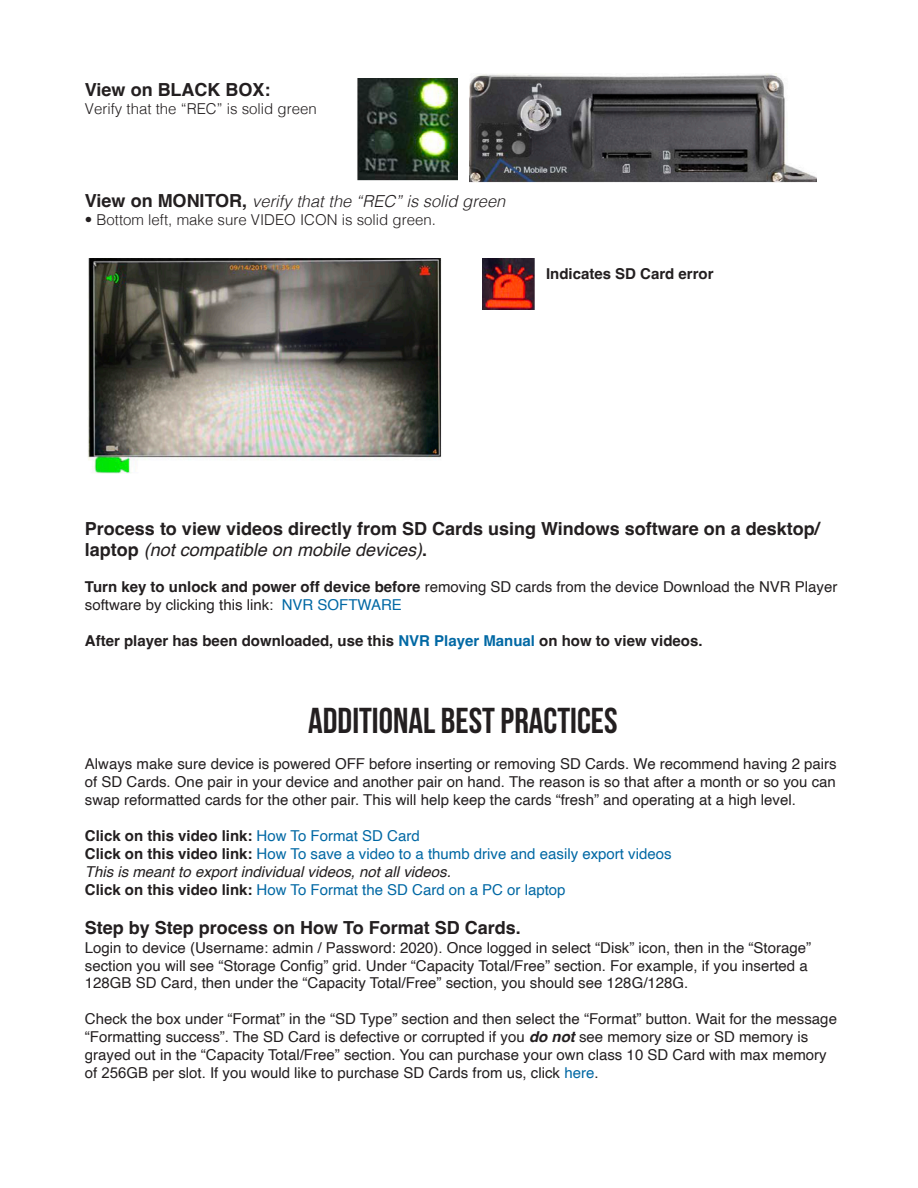
<style>
.page{position:relative;width:918px;height:1188px;background:#fff}
.page>*{position:absolute;margin:0;border:0;box-sizing:border-box;transform-origin:0 0}
.t1{font:700 36px "Bebas Neue";color:#231f20}
.t2{font:700 18px/21.6px "Helvetica";color:#231f20}
.t3{font:italic 300 16.5px "Helvetica";color:#231f20}
.t4{font:15px/18px "Helvetica";color:#231f20}
.t5{font:15px/18px "Helvetica";color:#0068a4}
.t6{font:700 15px "Helvetica";color:#231f20}
.t7{font:300 15px "Helvetica";color:#231f20}
.s1{font-weight:700;font-style:normal;font-size:18px}
.s2{font-weight:400;font-style:italic}
.s3{font-weight:700}
.s4{color:#0068a4}
.s5{font-weight:700;color:#231f20}
.s6{font-style:italic;color:#231f20}
.s7{font-weight:700;font-style:italic}
.s8{font-family:"Arial"}
</style>
<div class="page">
<img style="left:470px;top:73px;width:346px;height:110px">
<img style="left:357px;top:78px;width:100px;height:102px">
<img style="left:88px;top:259px;width:354px;height:215px">
<img style="left:482px;top:259px;width:52px;height:51px">
<p class="t2" style="left:85px;top:80px;width:187px">View on BLACK BOX:</p>
<p class="t7" style="left:85px;top:95px;width:233px">Verify that the “REC” is solid green</p>
<p class="t3" style="left:85px;top:187px;width:422px"><span class="s1">View on MONITOR,</span> verify that the “REC” is solid green</p>
<p class="t7" style="left:85px;top:207px;width:352px">• Bottom left, make sure VIDEO ICON is solid green.</p>
<p class="t6" style="left:546px;top:265px;width:169px">Indicates SD Card error</p>
<p class="t2" style="left:85px;top:520px;width:737px">Process to view videos directly from SD Cards using Windows software on a desktop/ laptop <span class="s2">(not compatible on mobile devices)</span>.</p>
<p class="t4" style="left:85px;top:579px;width:754px"><span class="s3">Turn key to unlock and power off device before</span> removing SD cards from the device Download the NVR Player software by clicking this link: <span class="s4">NVR SOFTWARE</span></p>
<p class="t6" style="left:85px;top:632px;width:619px">After player has been downloaded, use this <span class="s4">NVR Player Manual</span> on how to view videos.</p>
<p class="t1" style="left:308px;top:701px;width:311px">ADDITIONAL BEST PRACTICES</p>
<p class="t4" style="left:85px;top:755px;width:753px;text-align:justify">Always make sure device is powered OFF before inserting or removing SD Cards. We recommend having 2 pairs of SD Cards. One pair in your device and another pair on hand. The reason is so that after a month or so you can swap reformatted cards for the other pair. This will help keep the cards “fresh” and operating at a high level.</p>
<p class="t5" style="left:85px;top:827px;width:588px"><span class="s5">Click on this video link:</span> How To Format SD Card<br><span class="s5">Click on this video link:</span> How To save a video to a thumb drive and easily export videos <span class="s6">This is meant to export individual videos, not all videos.<br></span><span class="s5">Click on this video link:</span> How To Format the SD Card on a PC or laptop</p>
<p class="t2" style="left:85px;top:919px;width:437px">Step by Step process on How To Format SD Cards.</p>
<p class="t4" style="left:85px;top:939px;width:728px">Login to device (Username: admin / Password: 2020). Once logged in select “Disk” icon, then in the “Storage” section you will see “Storage Config” grid. Under “Capacity Total/Free” section. For example, if you inserted a<br>128GB SD Card, then under the “Capacity Total/Free” section, you should see 128G/128G.</p>
<p class="t4" style="left:85px;top:1010px;width:754px">Check the box under “Format” in the “SD Type” section and then select the “Format” button. Wait for the message “Formatting success”. The SD Card is defective or corrupted if you <span class="s7">do not</span> see memory size or SD memory is grayed out in the “Capacity Total/Free” section. You can purchase your own class 10 SD Card with max memory of <span class="s8">256</span>GB per slot. If you would like to purchase SD Cards from us, click <span class="s4">here</span>.</p>
</div>
